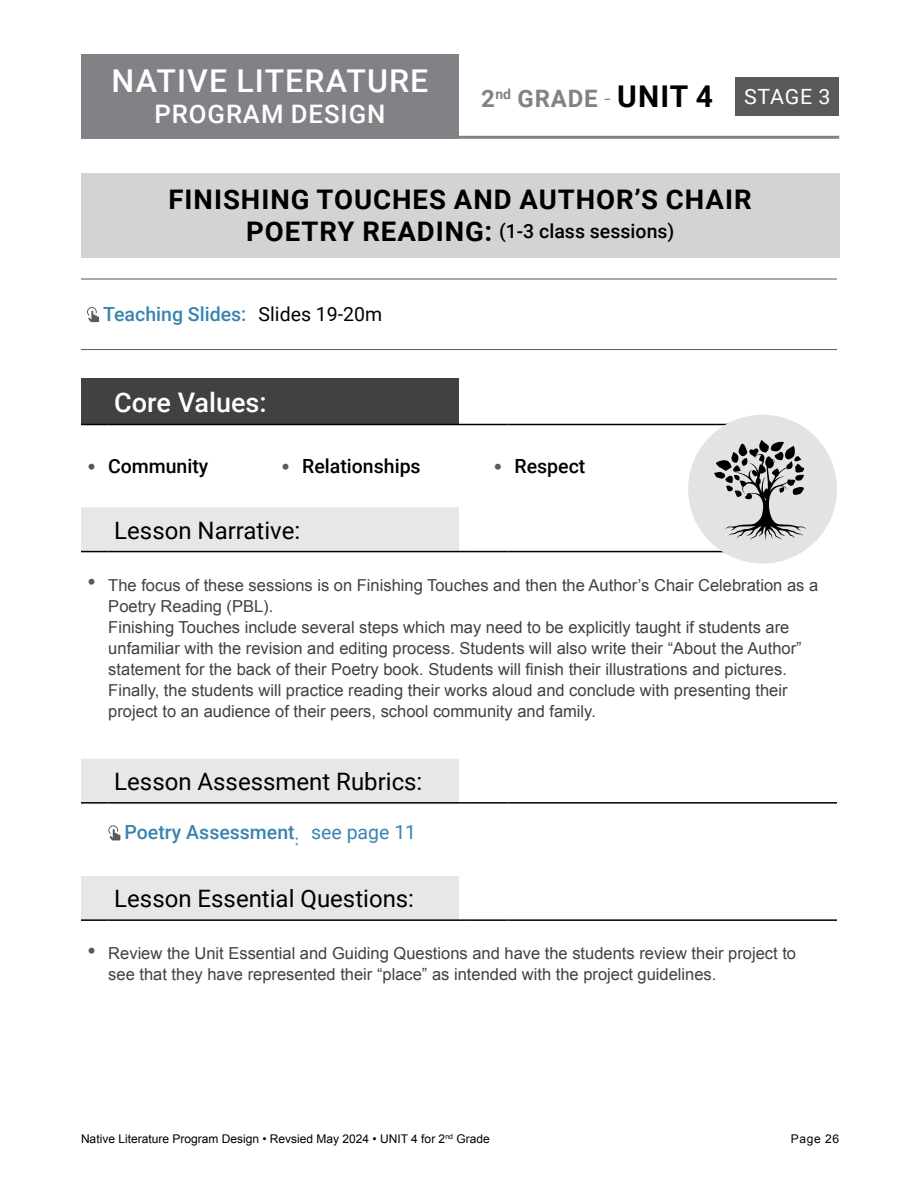
<style>
.page{position:relative;width:918px;height:1188px;background:#fff}
.page>*{position:absolute;margin:0;border:0;box-sizing:border-box;transform-origin:0 0}
.t1{font:500 31.5px "Roboto";letter-spacing:.035em;color:#fff}
.t2{font:700 27px "Roboto";letter-spacing:.035em;color:#000}
.t3{font:500 27px "Roboto";color:#fff}
.t4{font:500 25.5px "Roboto";letter-spacing:.035em;color:#fff}
.t5{font:24px "Roboto";color:#000}
.t6{font:700 24px "Roboto";letter-spacing:.035em;color:#808285}
.t7{font:500 19.5px "Roboto";color:#000}
.t8{font:500 19.5px "Roboto";color:#3984b1}
.t9{font:16.5px/21px "Arial";color:#414042}
.t10{font:12px "Arial";color:#000}
.s1{font-weight:300}
.s2{font-size:30px;color:#000}
.s3{font-weight:400;font-size:21px;color:#fff}
.s4{font-weight:700;font-size:27px}
.s5{font-weight:400;color:#000}
.s6{font-family:"Arial";font-weight:900;font-size:18px;color:#58595b}
.s7{font-weight:900;font-size:18px;color:#58595b}
.s8{font-weight:400}
</style>
<div class="page">
<div style="left:81px;top:54px;width:378px;height:85px;background:#808285"></div>
<hr style="left:81px;top:136px;width:758px;height:3px;background:#808285">
<div style="left:735px;top:77px;width:104px;height:39px;background:#58595b"></div>
<div style="left:81px;top:174px;width:758px;height:84px;background:#d1d3d4"></div>
<hr style="left:81px;top:279px;width:756px;height:1px;background:#58595b">
<hr style="left:81px;top:349px;width:756px;height:1px;background:#58595b">
<svg style="left:87px;top:307px;width:12px;height:15px"></svg>
<svg style="left:81px;top:507px;width:378px;height:412px"></svg>
<svg style="left:81px;top:551px;width:27px;height:1px"></svg>
<hr style="left:108px;top:551px;width:351px;height:1px;background:#000">
<svg style="left:459px;top:551px;width:13px;height:1px"></svg>
<hr style="left:472px;top:551px;width:37px;height:1px;background:#000">
<hr style="left:509px;top:551px;width:328px;height:1px;background:#000">
<hr style="left:81px;top:802px;width:27px;height:2px;background:#000">
<hr style="left:108px;top:802px;width:351px;height:2px;background:#000">
<svg style="left:459px;top:802px;width:13px;height:2px"></svg>
<hr style="left:472px;top:802px;width:37px;height:2px;background:#000">
<hr style="left:509px;top:802px;width:328px;height:2px;background:#000">
<hr style="left:81px;top:919px;width:27px;height:2px;background:#000">
<hr style="left:108px;top:919px;width:351px;height:2px;background:#000">
<svg style="left:459px;top:919px;width:13px;height:2px"></svg>
<hr style="left:472px;top:919px;width:37px;height:2px;background:#000">
<hr style="left:509px;top:919px;width:328px;height:2px;background:#000">
<svg style="left:81px;top:378px;width:391px;height:47px;background:#454446"></svg>
<hr style="left:472px;top:424px;width:37px;height:1px;background:#000">
<hr style="left:509px;top:424px;width:328px;height:1px;background:#000">
<svg style="left:108px;top:825px;width:12px;height:15px"></svg>
<div style="left:742px;top:415px;width:97px;height:149px;background:#fff"></div>
<div style="left:688px;top:415px;width:149px;height:149px;background:#e2e3e4;border-radius:50%"></div>
<svg style="left:701px;top:440px;width:125px;height:104px"></svg>
<h1 class="t1" style="left:112px;top:59px;width:318px">NATIVE LITERATURE</h1>
<h3 class="t4" style="left:155px;top:96px;width:232px">PROGRAM DESIGN</h3>
<h3 class="t6" style="left:481px;top:82px;width:351px">2<sup>nd</sup> GRADE <span class="s1">-</span> <span class="s2">UNIT 4</span> <span class="s3">STAGE 3</span></h3>
<h2 class="t2" style="left:169px;top:180px;width:585px">FINISHING TOUCHES AND AUTHOR’S CHAIR</h2>
<p class="t7" style="left:246px;top:218px;width:430px"><span class="s4">POETRY READING:</span> (1-3 class sessions)</p>
<p class="t8" style="left:103px;top:300px;width:281px">Teaching Slides: <span class="s5">Slides 19-20m</span></p>
<h2 class="t3" style="left:114px;top:383px;width:154px">Core Values:</h2>
<p class="t7" style="left:87px;top:452px;width:123px"><span class="s6">•</span> Community</p>
<p class="t7" style="left:281px;top:452px;width:141px"><span class="s6">•</span> Relationships</p>
<p class="t7" style="left:494px;top:452px;width:93px"><span class="s6">•</span> Respect</p>
<h3 class="t5" style="left:114px;top:513px;width:187px">Lesson Narrative:</h3>
<p class="t9" style="left:108px;top:574px;width:711px;text-indent:-21px"><span class="s7">•</span> The focus of these sessions is on Finishing Touches and then the Author’s Chair Celebration as a Poetry Reading (PBL).<br>Finishing Touches include several steps which may need to be explicitly taught if students are unfamiliar with the revision and editing process. Students will also write their “About the Author” statement for the back of their Poetry book. Students will finish their illustrations and pictures.<br>Finally, the students will practice reading their works aloud and conclude with presenting their project to an audience of their peers, school community and family.</p>
<h3 class="t5" style="left:114px;top:765px;width:310px">Lesson Assessment Rubrics:</h3>
<p class="t8" style="left:125px;top:818px;width:293px">Poetry Assessment<sub>:</sub> <span class="s8">see page 11</span></p>
<h3 class="t5" style="left:114px;top:882px;width:301px">Lesson Essential Questions:</h3>
<p class="t9" style="left:108px;top:943px;width:689px;text-indent:-21px"><span class="s7">•</span> Review the Unit Essential and Guiding Questions and have the students review their project to see that they have represented their “place” as intended with the project guidelines.</p>
<p class="t10" style="left:81px;top:1131px;width:410px">Native Literature Program Design • Revsied May 2024 • UNIT 4 for 2<sup>nd</sup> Grade</p>
<p class="t10" style="left:791px;top:1131px;width:50px">Page 26</p>
</div>
